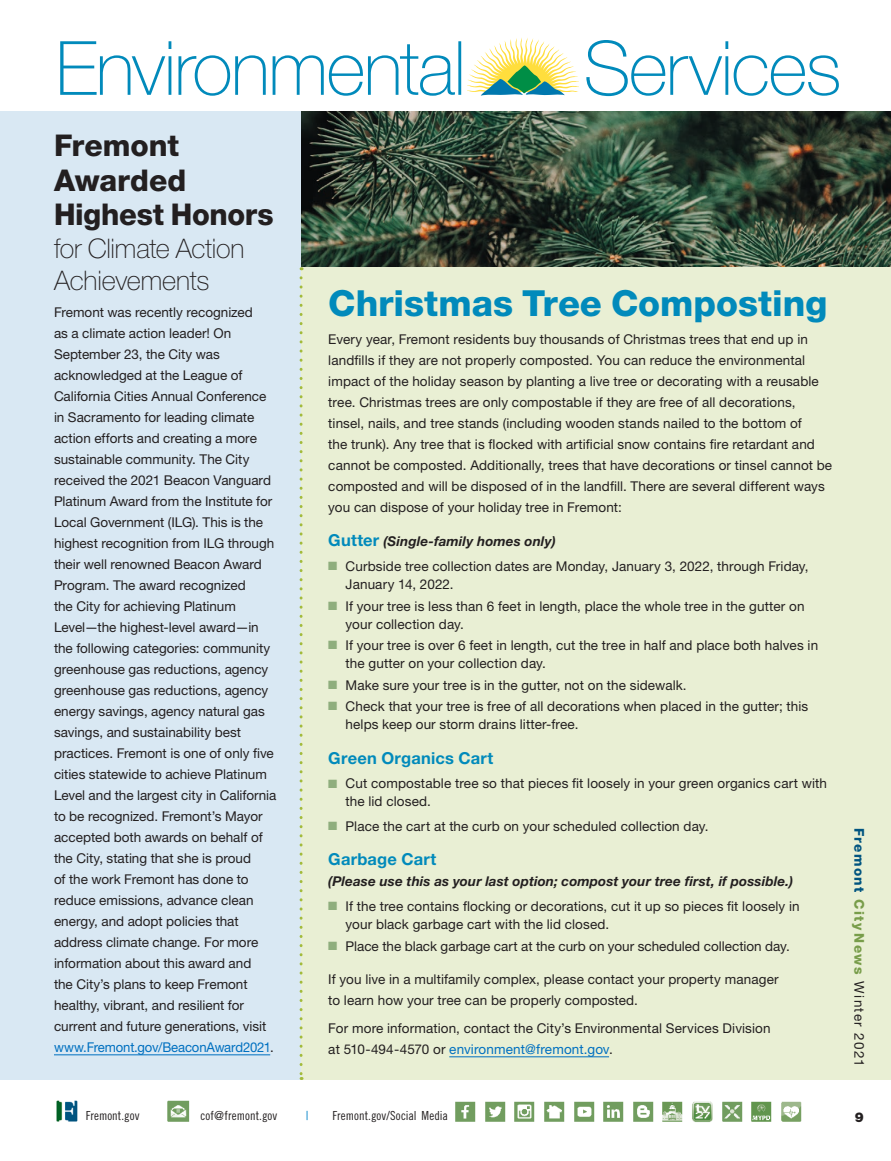
<style>
.page{position:relative;width:891px;height:1161px;background:#fff}
.page>*{position:absolute;margin:0;border:0;box-sizing:border-box;transform-origin:0 0}
.ES-heading_22_heavy{font:800 36px "Helvetica Neue LT Std";color:#018abb}
._2018_-_heading_22_h{font:800 30px/34.5px "Helvetica Neue LT Std";letter-spacing:-.005em;color:#231f20}
._2018_-_heading_22_h-2{font:100 27px/31.5px "Helvetica Neue LT Std";letter-spacing:-.01em;color:#231f20}
._2016_subheads_10pt{font:700 16.5px "Helvetica Neue LT Std";letter-spacing:.015em;color:#018abb}
._2016-paragraph{font:13.5px/21px "Helvetica Neue LT Std";letter-spacing:.005em;color:#231f20}
._2016_subheads_10pt-2{font:italic 700 13.5px "Helvetica Neue LT Std";letter-spacing:.01em;color:#231f20}
._2016_folio{font:13.5px "Helvetica Neue LT Std";letter-spacing:.095em;color:#231f20}
._2016_caption_7pt{font:900 13.5px "Helvetica Neue LT Std";color:#231f20}
.t1{font:12.45px "Trade Gothic LT Std Cn 18";letter-spacing:.005em;color:#231f20}
.t2{font:12.45px "Trade Gothic LT Std Cn 18";color:#0082c8}
.s1{color:#0070c0}
.s2{font-style:normal;font-size:16.5px;color:#018abb}
.s3{color:#8fae7d}
.s4{font-weight:800;color:#005480}
.s5{font-weight:800;color:#789d4a}
</style>
<div class="page">
<img style="left:56px;top:1100px;width:22px;height:22px">
<img style="left:167px;top:1100px;width:23px;height:22px">
<img style="left:455px;top:1101px;width:21px;height:21px">
<img style="left:485px;top:1101px;width:21px;height:21px">
<img style="left:514px;top:1101px;width:21px;height:21px">
<img style="left:544px;top:1101px;width:21px;height:21px">
<img style="left:574px;top:1101px;width:21px;height:21px">
<img style="left:603px;top:1101px;width:21px;height:21px">
<img style="left:633px;top:1101px;width:21px;height:21px">
<img style="left:662px;top:1101px;width:21px;height:21px">
<img style="left:692px;top:1101px;width:21px;height:21px">
<img style="left:722px;top:1101px;width:21px;height:21px">
<img style="left:751px;top:1101px;width:21px;height:21px">
<img style="left:781px;top:1101px;width:21px;height:21px">
<svg style="left:60px;top:40px;width:779px;height:56px"></svg>
<img style="left:300px;top:112px;width:591px;height:155px">
<div style="left:300px;top:267px;width:591px;height:813px;background:#e9efd4"></div>
<div style="left:0;top:112px;width:300px;height:968px;background:#d9e8f3"></div>
<hr style="left:449px;top:1057px;width:160px;height:1px;background:#0070c0">
<hr style="left:54px;top:1055px;width:216px;height:1px;background:#0070c0">
<svg style="left:300px;top:278px;width:3px;height:802px"></svg>
<p class="_2018_-_heading_22_h" style="left:54px;top:128px;width:221px">Fremont<br>Awarded<br>Highest Honors</p>
<p class="_2018_-_heading_22_h-2" style="left:54px;top:233px;width:192px">for Climate Action<br>Achievements</p>
<p class="_2016-paragraph" style="left:54px;top:301px;width:224px">Fremont was recently recognized<br>as a climate action leader! On September 23, the City was acknowledged at the League of California Cities Annual Conference in Sacramento for leading climate action efforts and creating a more sustainable community. The City received the 2021 Beacon Vanguard Platinum Award from the Institute for Local Government (ILG). This is the highest recognition from ILG through their well renowned Beacon Award Program. The award recognized<br>the City for achieving Platinum Level—the highest-level award—in the following categories: community greenhouse gas reductions, agency greenhouse gas reductions, agency energy savings, agency natural gas savings, and sustainability best practices. Fremont is one of only five cities statewide to achieve Platinum Level and the largest city in California to be recognized. Fremont’s Mayor accepted both awards on behalf of the City, stating that she is proud<br>of the work Fremont has done to reduce emissions, advance clean energy, and adopt policies that address climate change. For more information about this award and<br>the City’s plans to keep Fremont healthy, vibrant, and resilient for current and future generations, visit <span class="s1">www.Fremont.gov/BeaconAward2021</span>.</p>
<p class="ES-heading_22_heavy" style="left:328px;top:282px;width:501px">Christmas Tree Composting</p>
<p class="_2016-paragraph" style="left:328px;top:328px;width:505px">Every year, Fremont residents buy thousands of Christmas trees that end up in landfills if they are not properly composted. You can reduce the environmental impact of the holiday season by planting a live tree or decorating with a reusable tree. Christmas trees are only compostable if they are free of all decorations, tinsel, nails, and tree stands (including wooden stands nailed to the bottom of<br>the trunk). Any tree that is flocked with artificial snow contains fire retardant and cannot be composted. Additionally, trees that have decorations or tinsel cannot be composted and will be disposed of in the landfill. There are several different ways you can dispose of your holiday tree in Fremont:</p>
<p class="_2016_subheads_10pt-2" style="left:328px;top:533px;width:229px"><span class="s2">Gutter</span> (Single-family homes only)</p>
<p class="_2016-paragraph" style="left:346px;top:557px;width:465px;line-height:18px;text-indent:-17px"><span class="s3">■</span> Curbside tree collection dates are Monday, January 3, 2022, through Friday,<br>January 14, 2022.</p>
<p class="_2016-paragraph" style="left:346px;top:597px;width:460px;line-height:18px;text-indent:-17px"><span class="s3">■</span> If your tree is less than 6 feet in length, place the whole tree in the gutter on your collection day.</p>
<p class="_2016-paragraph" style="left:346px;top:636px;width:474px;line-height:18px;text-indent:-17px"><span class="s3">■</span> If your tree is over 6 feet in length, cut the tree in half and place both halves in the gutter on your collection day.</p>
<p class="_2016-paragraph" style="left:328px;top:674px;width:360px"><span class="s3">■</span> Make sure your tree is in the gutter, not on the sidewalk.</p>
<p class="_2016-paragraph" style="left:346px;top:697px;width:464px;line-height:18px;text-indent:-17px"><span class="s3">■</span> Check that your tree is free of all decorations when placed in the gutter; this helps keep our storm drains litter-free.</p>
<p class="_2016_subheads_10pt" style="left:328px;top:748px;width:167px">Green Organics Cart</p>
<p class="_2016-paragraph" style="left:346px;top:774px;width:483px;line-height:18px;text-indent:-17px"><span class="s3">■</span> Cut compostable tree so that pieces fit loosely in your green organics cart with the lid closed.</p>
<p class="_2016-paragraph" style="left:328px;top:815px;width:382px"><span class="s3">■</span> Place the cart at the curb on your scheduled collection day.</p>
<p class="_2016_subheads_10pt" style="left:328px;top:849px;width:109px">Garbage Cart</p>
<p class="_2016_subheads_10pt-2" style="left:328px;top:873px;width:466px">(Please use this as your last option; compost your tree first, if possible.)</p>
<p class="_2016-paragraph" style="left:346px;top:897px;width:456px;line-height:18px;text-indent:-17px"><span class="s3">■</span> If the tree contains flocking or decorations, cut it up so pieces fit loosely in your black garbage cart with the lid closed.</p>
<p class="_2016-paragraph" style="left:328px;top:936px;width:463px"><span class="s3">■</span> Place the black garbage cart at the curb on your scheduled collection day.</p>
<p class="_2016-paragraph" style="left:328px;top:969px;width:452px">If you live in a multifamily complex, please contact your property manager to learn how your tree can be properly composted.</p>
<p class="_2016-paragraph" style="left:328px;top:1017px;width:444px">For more information, contact the City’s Environmental Services Division at 510-494-4570 or <span class="s1">environment@fremont.gov</span>.</p>
<p class="_2016_folio" style="left:867px;top:828px;width:240px;rotate:90deg"><span class="s4">Fremont</span> <span class="s5">CityNews</span> Winter 2021</p>
<p class="t1" style="left:86px;top:1108px;width:55px">Fremont.gov</p>
<p class="t1" style="left:201px;top:1108px;width:78px">cof@fremont.gov</p>
<p class="t2" style="left:306px;top:1108px;width:4px">|</p>
<p class="t1" style="left:332px;top:1108px;width:117px">Fremont.gov/Social Media</p>
<p class="_2016_caption_7pt" style="left:855px;top:1109px;width:11px">9</p>
</div>
